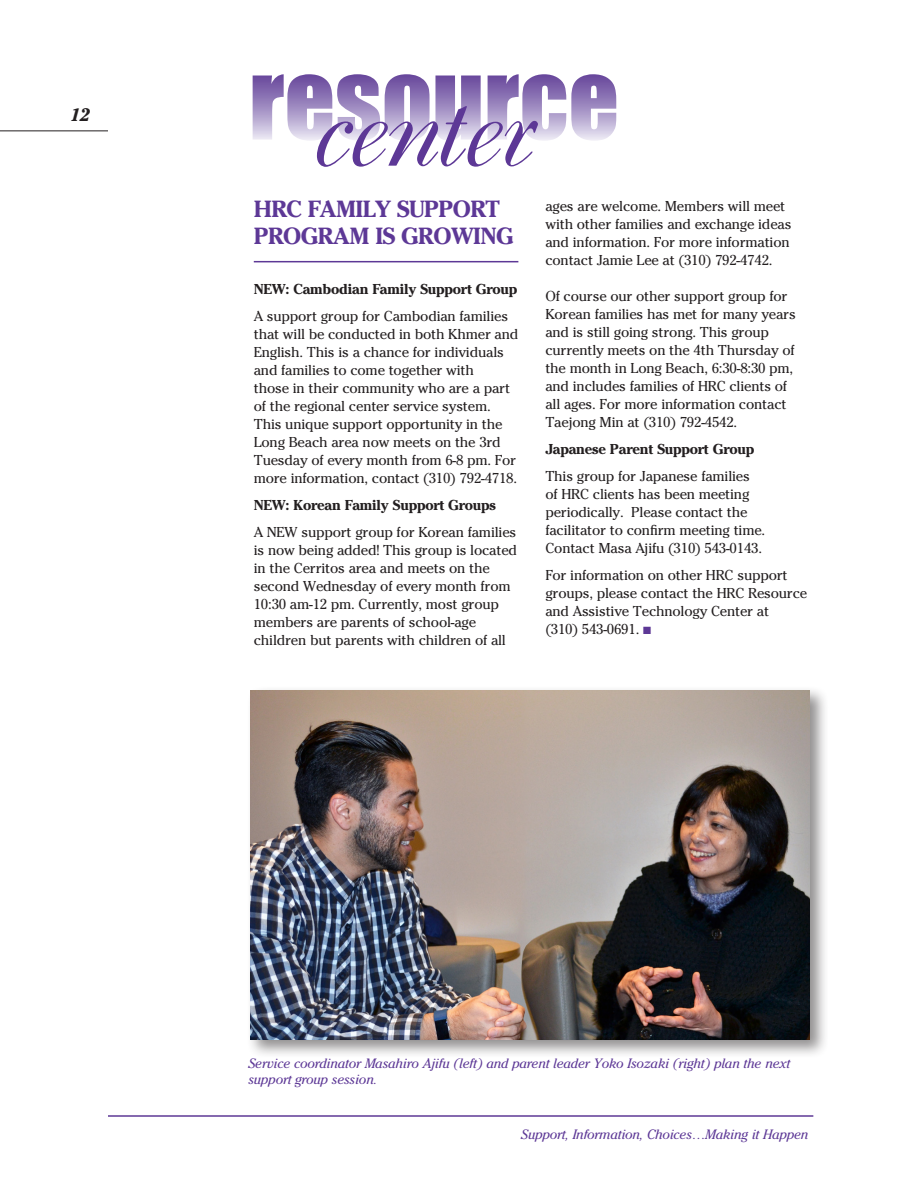
<style>
.page{position:relative;width:918px;height:1188px;background:#fff}
.page>*{position:absolute;margin:0;border:0;box-sizing:border-box;transform-origin:0 0}
.t1{font:700 23.25px/27px "Cheltenham Std";letter-spacing:-.025em;color:#5d3896}
.t2{font:italic 700 18px "Cheltenham Std";color:#231f20}
.t3{font:14.25px/18px "Cheltenham Std";letter-spacing:-.015em;color:#231f20}
.t4{font:700 14.25px "Cheltenham Std";letter-spacing:-.015em;color:#231f20}
.t5{font:italic 13.5px/16.5px "Cheltenham Std";letter-spacing:-.015em;color:#5d3896}
.s1{color:#5d3896}
</style>
<div class="page">
<hr style="left:0;top:130px;width:108px;height:1px;background:#231f20">
<hr style="left:108px;top:1115px;width:705px;height:2px;background:#5d3896">
<svg style="left:253px;top:74px;width:363px;height:93px"></svg>
<hr style="left:254px;top:261px;width:264px;height:1px;background:#5d3896">
<div style="left:246px;top:686px;width:583px;height:373px;background:#231f20;opacity:.5"></div>
<img style="left:251px;top:690px;width:559px;height:350px">
<p class="t2" style="left:70px;top:105px;width:21px">12</p>
<h1 class="t1" style="left:254px;top:196px;width:262px">HRC FAMILY SUPPORT<br>PROGRAM IS GROWING</h1>
<p class="t4" style="left:254px;top:280px;width:265px">NEW: Cambodian Family Support Group</p>
<p class="t3" style="left:254px;top:307px;width:266px">A support group for Cambodian families that will be conducted in both Khmer and English. This is a chance for individuals and families to come together with<br>those in their community who are a part of the regional center service system.<br>This unique support opportunity in the Long Beach area now meets on the 3rd Tuesday of every month from 6-8 pm. For more information, contact (310) 792-4718.</p>
<p class="t4" style="left:254px;top:496px;width:244px">NEW: Korean Family Support Groups</p>
<p class="t3" style="left:254px;top:523px;width:265px">A NEW support group for Korean families is now being added! This group is located in the Cerritos area and meets on the second Wednesday of every month from 10:30 am-12 pm. Currently, most group members are parents of school-age children but parents with children of all</p>
<p class="t3" style="left:545px;top:197px;width:248px">ages are welcome. Members will meet with other families and exchange ideas and information. For more information contact Jamie Lee at (310) 792-4742.</p>
<p class="t3" style="left:545px;top:287px;width:252px">Of course our other support group for Korean families has met for many years and is still going strong. This group currently meets on the 4th Thursday of the month in Long Beach, 6:30-8:30 pm, and includes families of HRC clients of all ages. For more information contact Taejong Min at (310) 792-4542.</p>
<p class="t4" style="left:545px;top:441px;width:210px">Japanese Parent Support Group</p>
<p class="t3" style="left:545px;top:467px;width:221px">This group for Japanese families of HRC clients has been meeting periodically. Please contact the facilitator to confirm meeting time.<br>Contact Masa Ajifu (310) 543-0143.</p>
<p class="t3" style="left:545px;top:566px;width:263px">For information on other HRC support groups, please contact the HRC Resource and Assistive Technology Center at<br>(310) 543-0691. <span class="s1">■</span></p>
<p class="t5" style="left:248px;top:1055px;width:543px">Service coordinator Masahiro Ajifu (left) and parent leader Yoko Isozaki (right) plan the next support group session.</p>
<p class="t5" style="left:521px;top:1126px;width:289px">Support, Information, Choices…Making it Happen</p>
</div>
